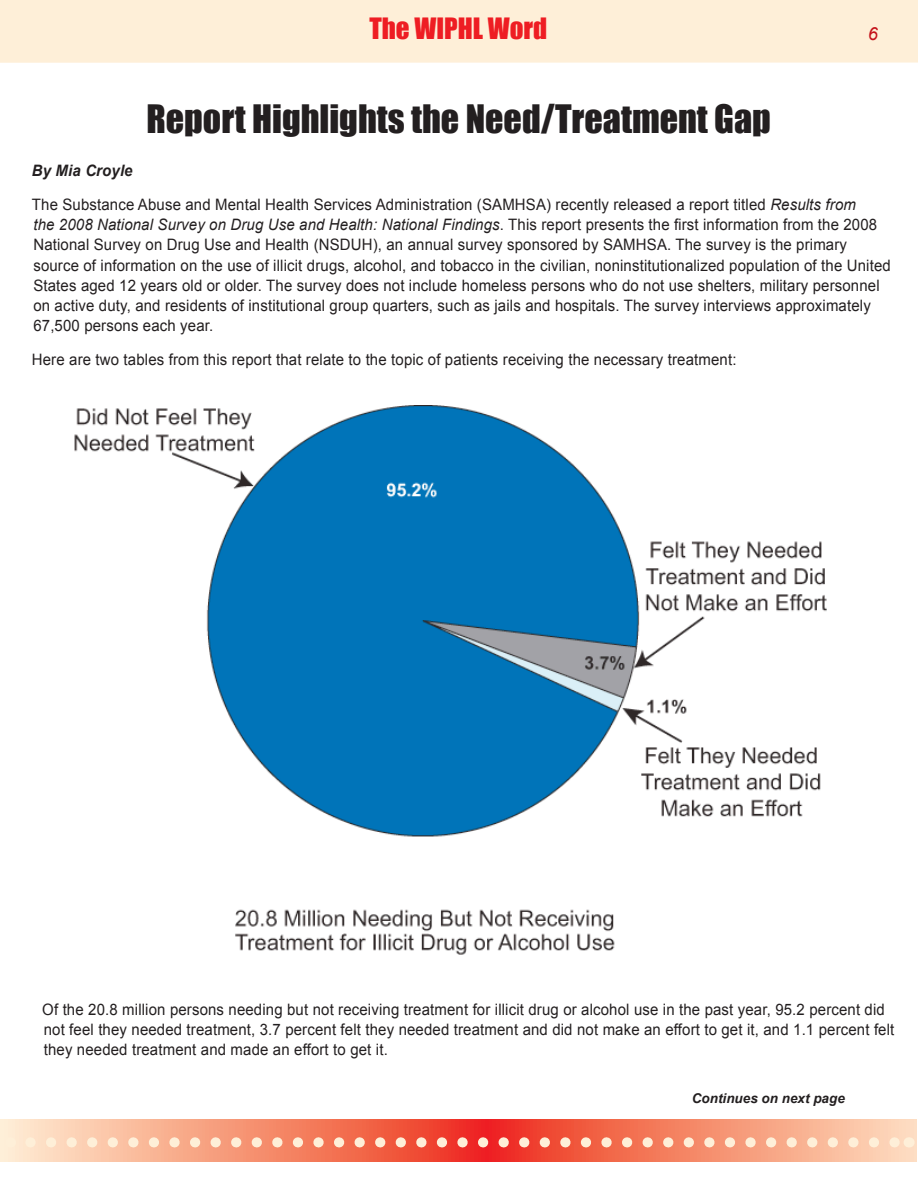
<style>
.page{position:relative;width:918px;height:1188px;background:#fff}
.page>*{position:absolute;margin:0;border:0;box-sizing:border-box;transform-origin:0 0}
.t1{font:36px "Impact";color:#231f20}
.t2{font:27px "Impact";color:#ee1d23}
.t3{font:italic 18px "Arial";color:#c4121a}
.Body_10_5{font:15.75px/20.2px "Arial";letter-spacing:.01em;color:#231f20;scale:.95 1}
.Body_10_5-2{font:italic 700 15.75px "Arial";letter-spacing:.01em;color:#231f20;scale:.95 1}
.t4{font:italic 700 13.5px "Arial";color:#231f20}
.s1{font-style:italic}
</style>
<div class="page">
<div style="left:0;top:0;width:918px;height:63px;background:#feefd8"></div>
<svg style="left:0;top:1120px;width:916px;height:42px;background:#f58e73"></svg>
<svg style="left:30px;top:1137px;width:868px;height:11px;background:#f8ac92"></svg>
<img style="left:74px;top:406px;width:752px;height:549px">
<p class="t2" style="left:369px;top:7px;width:179px">The WIPHL Word</p>
<p class="t1" style="left:146px;top:91px;width:626px">Report Highlights the Need/Treatment Gap</p>
<p class="t3" style="left:868px;top:22px;width:12px">6</p>
<p class="Body_10_5-2" style="left:32px;top:160px;width:108px">By Mia Croyle</p>
<p class="Body_10_5" style="left:32px;top:194px;width:906px">The Substance Abuse and Mental Health Services Administration (SAMHSA) recently released a report titled <span class="s1">Results from<br>the 2008 National Survey on Drug Use and Health: National Findings</span>. This report presents the first information from the 2008<br>National Survey on Drug Use and Health (NSDUH), an annual survey sponsored by SAMHSA. The survey is the primary source of information on the use of illicit drugs, alcohol, and tobacco in the civilian, noninstitutionalized population of the United States aged 12 years old or older. The survey does not include homeless persons who do not use shelters, military personnel on active duty, and residents of institutional group quarters, such as jails and hospitals. The survey interviews approximately 67,500 persons each year.</p>
<p class="Body_10_5" style="left:32px;top:350px;width:743px">Here are two tables from this report that relate to the topic of patients receiving the necessary treatment:</p>
<p class="Body_10_5" style="left:42px;top:999px;width:898px">Of the 20.8 million persons needing but not receiving treatment for illicit drug or alcohol use in the past year, 95.2 percent did not feel they needed treatment, 3.7 percent felt they needed treatment and did not make an effort to get it, and 1.1 percent felt they needed treatment and made an effort to get it.</p>
<p class="t4" style="left:692px;top:1090px;width:155px">Continues on next page</p>
</div>
